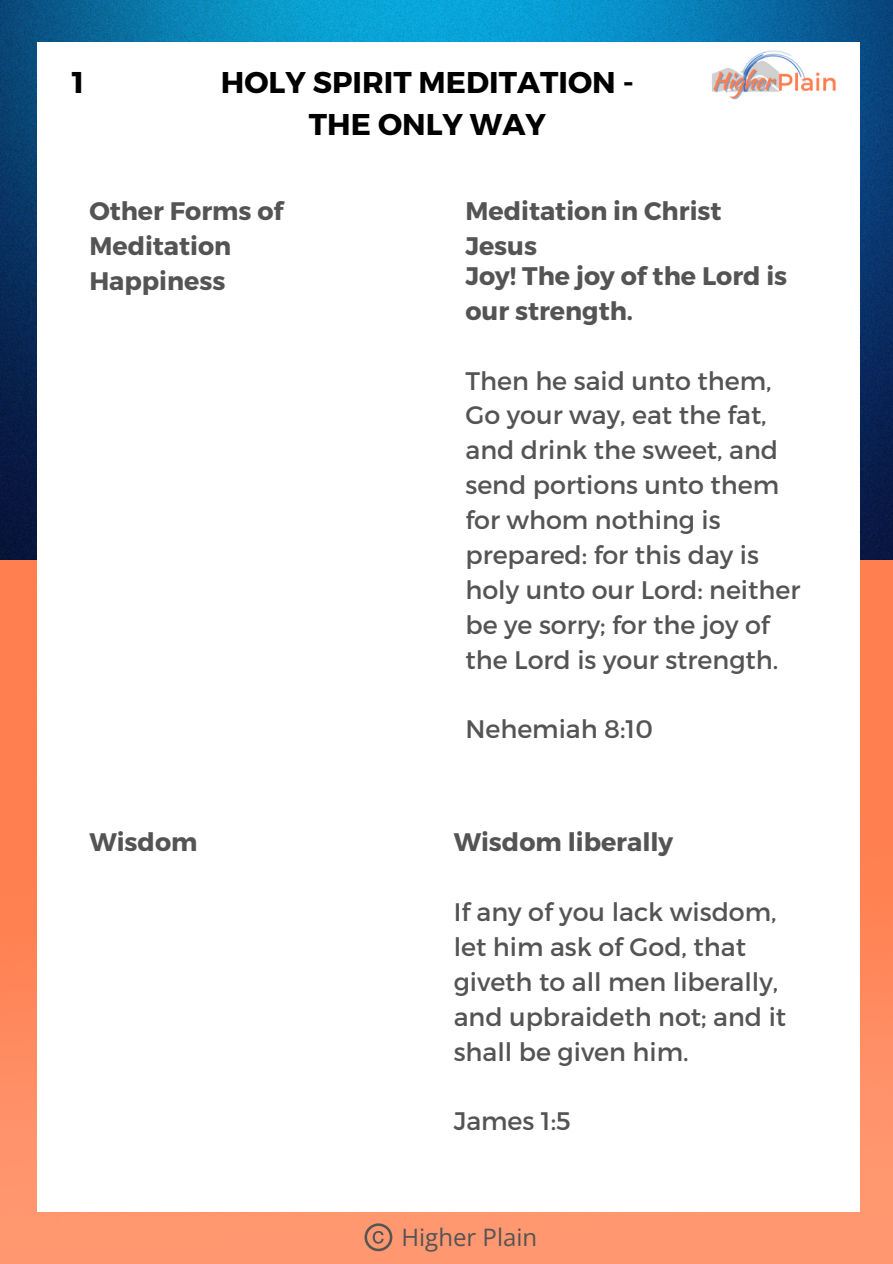
<style>
.page{position:relative;width:893px;height:1264px;background:#fff}
.page>*{position:absolute;margin:0;border:0;box-sizing:border-box;transform-origin:0 0}
.t1{font:700 30px/41.7px "Montserrat";color:#000;text-align:center}
.t2{font:25.35px/34.8px "Montserrat";color:#545454}
.t3{font:700 25.35px/34.8px "Montserrat";color:#545454}
.t4{font:24px "Open Sans";color:#545454}
</style>
<div class="page">
<img style="left:0;top:0;width:892px;height:1263px">
<div style="left:37px;top:42px;width:822px;height:1169px;background:#fff"></div>
<svg style="left:364px;top:1223px;width:28px;height:28px"></svg>
<img style="left:712px;top:50px;width:124px;height:50px">
<h1 class="t1" style="left:72px;top:60px;width:14px">1</h1>
<p class="t1" style="left:221px;top:60px;width:414px">HOLY SPIRIT MEDITATION -<br>THE ONLY WAY</p>
<p class="t3" style="left:89px;top:192px;width:195px">Other Forms of<br>Meditation</p>
<p class="t3" style="left:465px;top:192px;width:257px">Meditation in Christ<br>Jesus</p>
<p class="t3" style="left:89px;top:263px;width:137px">Happiness</p>
<p class="t3" style="left:465px;top:257px;width:323px">Joy! The joy of the Lord is our strength.</p>
<p class="t2" style="left:465px;top:362px;width:336px">Then he said unto them,<br>Go your way, eat the fat, and drink the sweet, and send portions unto them for whom nothing is prepared: for this day is holy unto our Lord: neither be ye sorry; for the joy of the Lord is your strength.</p>
<h2 class="t2" style="left:465px;top:710px;width:189px">Nehemiah 8:10</h2>
<h2 class="t3" style="left:89px;top:823px;width:110px">Wisdom</h2>
<h2 class="t3" style="left:453px;top:823px;width:221px">Wisdom liberally</h2>
<h2 class="t2" style="left:453px;top:893px;width:334px">If any of you lack wisdom, let him ask of God, that giveth to all men liberally, and upbraideth not; and it shall be given him.</h2>
<p class="t2" style="left:453px;top:1102px;width:119px">James 1:5</p>
<p class="t4" style="left:401px;top:1220px;width:137px">Higher Plain</p>
</div>
